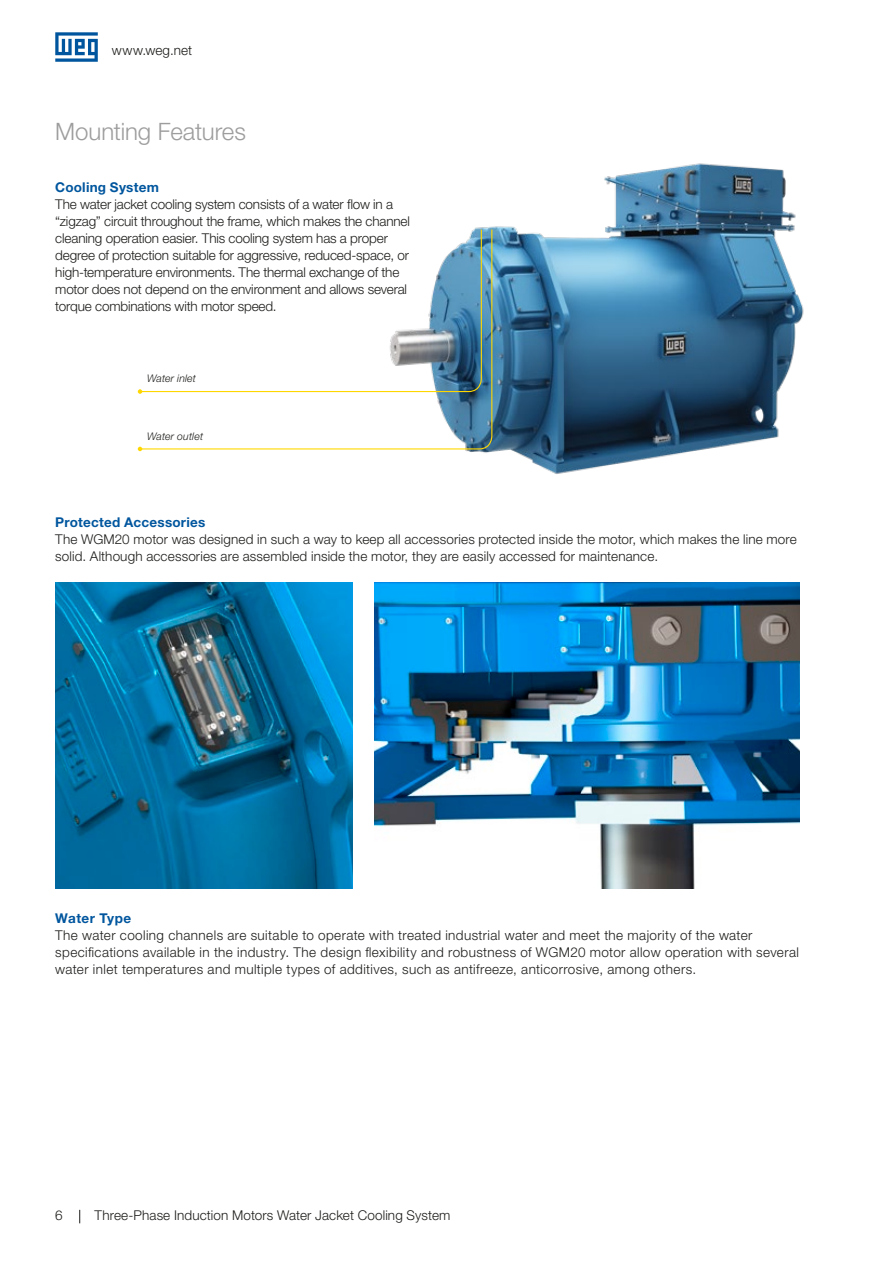
<style>
.page{position:relative;width:893px;height:1263px;background:#fff}
.page>*{position:absolute;margin:0;border:0;box-sizing:border-box;transform-origin:0 0}
.t1{font:300 24px "Helvetica Neue LT Pro";letter-spacing:-.005em;color:#9d9d9d}
.t2{font:300 13.5px/17px "Helvetica Neue LT Pro";letter-spacing:-.01em;color:#1d1d1b}
.t3{font:300 13.5px/17px "Helvetica Neue LT Pro";letter-spacing:.03em;color:#1d1d1b}
.t4{font:300 13.5px/17px "Helvetica Neue LT Pro";letter-spacing:.01em;color:#1d1d1b}
.t5{font:700 13.5px "Helvetica Neue LT Pro";letter-spacing:.015em;color:#00569e}
.t6{font:700 13.5px "Helvetica Neue LT Pro";letter-spacing:.04em;color:#00569e}
.t7{font:italic 300 10.5px "Helvetica Neue LT Pro";letter-spacing:.015em;color:#1d1d1b}
</style>
<div class="page">
<svg style="left:55px;top:32px;width:43px;height:30px"></svg>
<svg style="left:79px;top:1210px;width:1px;height:13px"></svg>
<img style="left:465px;top:163px;width:339px;height:311px">
<svg style="left:139px;top:228px;width:354px;height:222px"></svg>
<svg style="left:138px;top:447px;width:4px;height:4px"></svg>
<img style="left:55px;top:583px;width:298px;height:306px">
<img style="left:374px;top:583px;width:425px;height:306px">
<p class="t4" style="left:112px;top:42px;width:82px">www.weg.net</p>
<h1 class="t1" style="left:55px;top:117px;width:192px">Mounting Features</h1>
<p class="t5" style="left:55px;top:178px;width:105px">Cooling System</p>
<p class="t2" style="left:55px;top:195px;width:356px">The water jacket cooling system consists of a water flow in a “zigzag” circuit throughout the frame, which makes the channel cleaning operation easier. This cooling system has a proper degree of protection suitable for aggressive, reduced-space, or high-temperature environments. The thermal exchange of the motor does not depend on the environment and allows several torque combinations with motor speed.</p>
<p class="t7" style="left:147px;top:372px;width:50px">Water inlet</p>
<p class="t7" style="left:147px;top:430px;width:58px">Water outlet</p>
<p class="t5" style="left:55px;top:514px;width:152px">Protected Accessories</p>
<p class="t4" style="left:55px;top:531px;width:743px">The WGM20 motor was designed in such a way to keep all accessories protected inside the motor, which makes the line more solid. Although accessories are assembled inside the motor, they are easily accessed for maintenance.</p>
<p class="t6" style="left:55px;top:909px;width:78px">Water Type</p>
<p class="t3" style="left:55px;top:926px;width:745px">The water cooling channels are suitable to operate with treated industrial water and meet the majority of the water specifications available in the industry. The design flexibility and robustness of WGM20 motor allow operation with several water inlet temperatures and multiple types of additives, such as antifreeze, anticorrosive, among others.</p>
<p class="t4" style="left:55px;top:1207px;width:9px">6</p>
<p class="t4" style="left:95px;top:1207px;width:357px">Three-Phase Induction Motors Water Jacket Cooling System</p>
</div>
